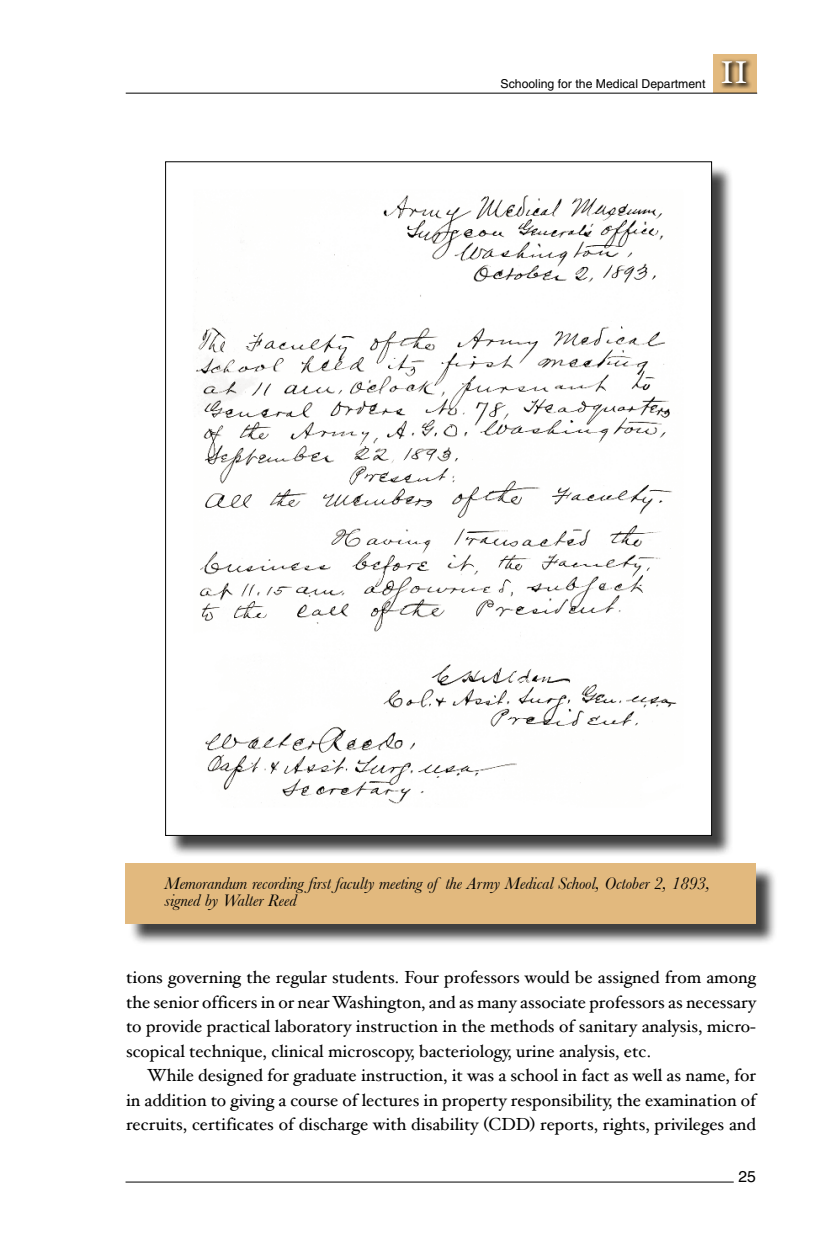
<style>
.page{position:relative;width:840px;height:1260px;background:#fff}
.page>*{position:absolute;margin:0;border:0;box-sizing:border-box;transform-origin:0 0}
.t1{font:31.5px "Hoefler Text";color:#fff}
.t2{font:17.5px/24.5px "Hoefler Text";color:#000;text-align:justify}
.t3{font:italic 17.5px/17.5px "Baskerville";letter-spacing:-.005em;color:#000}
.t4{font:15.75px "Helvetica";color:#000}
.t5{font:12.25px "Helvetica";color:#000}
</style>
<div class="page">
<hr style="left:126px;top:1182px;width:608px;height:1px;background:#000">
<div style="left:714px;top:54px;width:43px;height:39px;background:#e2b97e"></div>
<hr style="left:126px;top:93px;width:631px;height:1px;background:#000">
<div style="left:717px;top:57px;width:34px;height:32px;background:#000;opacity:.75"></div>
<div style="left:128px;top:866px;width:650px;height:80px;background:#000;opacity:.75"></div>
<div style="left:126px;top:863px;width:630px;height:61px;background:#e2b97e"></div>
<div style="left:168px;top:164px;width:566px;height:693px;background:#000;opacity:.75"></div>
<img style="left:168px;top:164px;width:542px;height:670px">
<p class="t5" style="left:501px;top:77px;width:206px">Schooling for the Medical Department</p>
<h1 class="t1" style="left:720px;top:54px;width:29px">II</h1>
<p class="t3" style="left:165px;top:874px;width:547px">Memorandum recording first faculty meeting of the Army Medical School, October 2, 1893, signed by Walter Reed</p>
<p class="t2" style="left:126px;top:965px;width:632px">tions governing the regular students. Four professors would be assigned from among the senior officers in or near Washington, and as many associate professors as necessary to provide practical laboratory instruction in the methods of sanitary analysis, micro&shy;scopical technique, clinical microscopy, bacteriology, urine analysis, etc.</p>
<p class="t2" style="left:126px;top:1063px;width:632px;text-indent:21px">While designed for graduate instruction, it was a school in fact as well as name, for in addition to giving a course of lectures in property responsibility, the examination of recruits, certificates of discharge with disability (CDD) reports, rights, privileges and</p>
<p class="t4" style="left:738px;top:1167px;width:19px">25</p>
</div>
